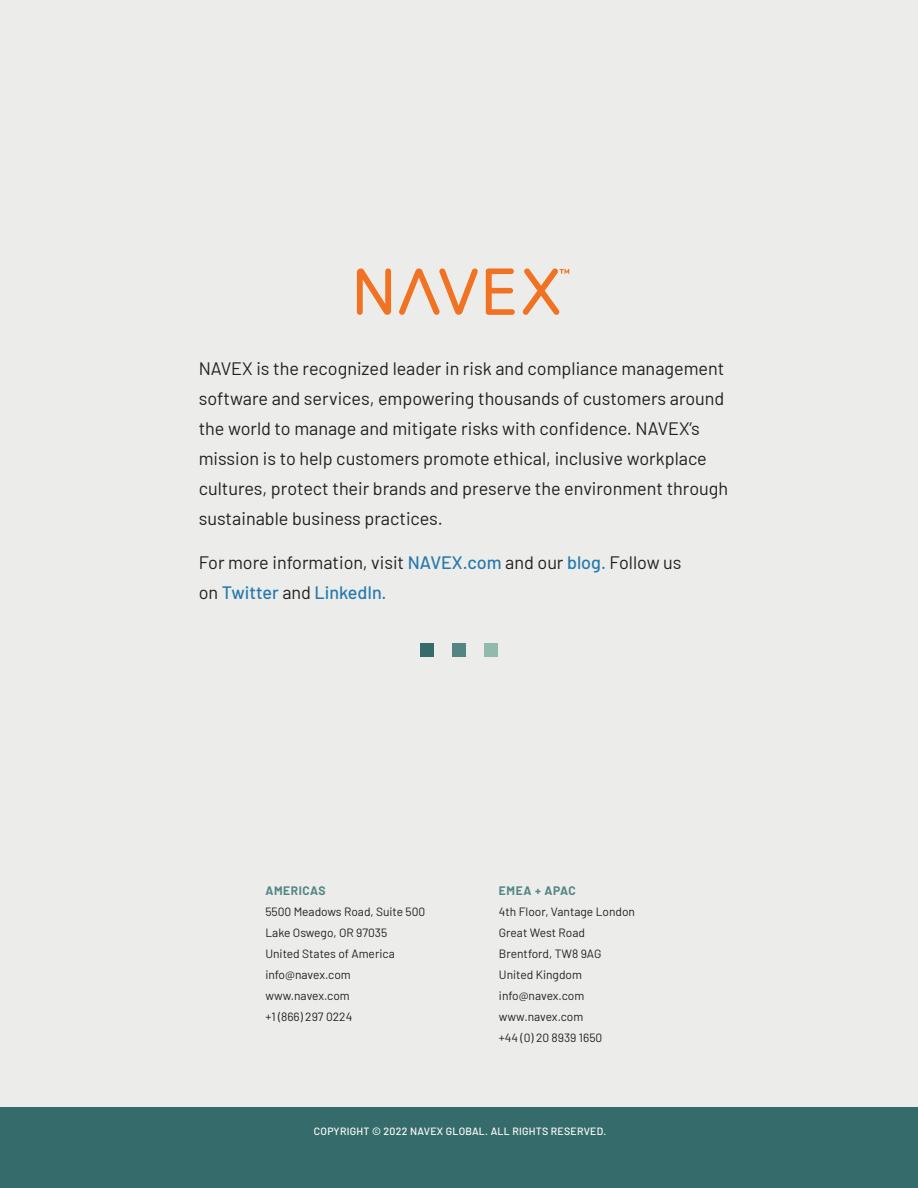
<style>
.page{position:relative;width:918px;height:1188px;background:#fff}
.page>*{position:absolute;margin:0;border:0;box-sizing:border-box;transform-origin:0 0}
.t1{font:18px/30px "Barlow";color:#231f20}
.t2{font:12px/21px "Barlow";color:#231f20}
.t3{font:700 12px "Barlow";letter-spacing:.05em;color:#538683}
.t4{font:500 10.5px "Barlow";letter-spacing:.025em;color:#fff}
.s1{font-weight:500;color:#2779af}
</style>
<div class="page">
<div style="left:0;top:0;width:918px;height:1107px;background:#ecedea"></div>
<div style="left:0;top:1107px;width:918px;height:81px;background:#356c6b"></div>
<div style="left:421px;top:644px;width:13px;height:13px;background:#356c6b"></div>
<div style="left:452px;top:644px;width:14px;height:13px;background:#538683"></div>
<div style="left:484px;top:644px;width:13px;height:13px;background:#8fbaad"></div>
<svg style="left:357px;top:268px;width:34px;height:47px"></svg>
<svg style="left:399px;top:268px;width:79px;height:47px"></svg>
<svg style="left:486px;top:268px;width:29px;height:47px"></svg>
<svg style="left:522px;top:268px;width:47px;height:47px"></svg>
<p class="t1" style="left:199px;top:352px;width:531px">NAVEX is the recognized leader in risk and compliance management software and services, empowering thousands of customers around the world to manage and mitigate risks with confidence. NAVEX’s mission is to help customers promote ethical, inclusive workplace cultures, protect their brands and preserve the environment through sustainable business practices.</p>
<p class="t1" style="left:199px;top:546px;width:484px">For more information, visit <span class="s1">NAVEX.com</span> and our <span class="s1">blog.</span> Follow us on <span class="s1">Twitter</span> and <span class="s1">LinkedIn.</span></p>
<p class="t3" style="left:265px;top:882px;width:62px">AMERICAS</p>
<p class="t2" style="left:265px;top:901px;width:161px">5500 Meadows Road, Suite 500<br>Lake Oswego, OR 97035<br>United States of America info@navex.com www.navex.com<br>+1 (866) 297 0224</p>
<p class="t3" style="left:499px;top:882px;width:78px">EMEA + APAC</p>
<p class="t2" style="left:499px;top:901px;width:138px">4th Floor, Vantage London<br>Great West Road<br>Brentford, TW8 9AG<br>United Kingdom info@navex.com www.navex.com<br>+44 (0) 20 8939 1650</p>
<p class="t4" style="left:314px;top:1124px;width:294px">COPYRIGHT © 2022 NAVEX GLOBAL. ALL RIGHTS RESERVED.</p>
</div>
